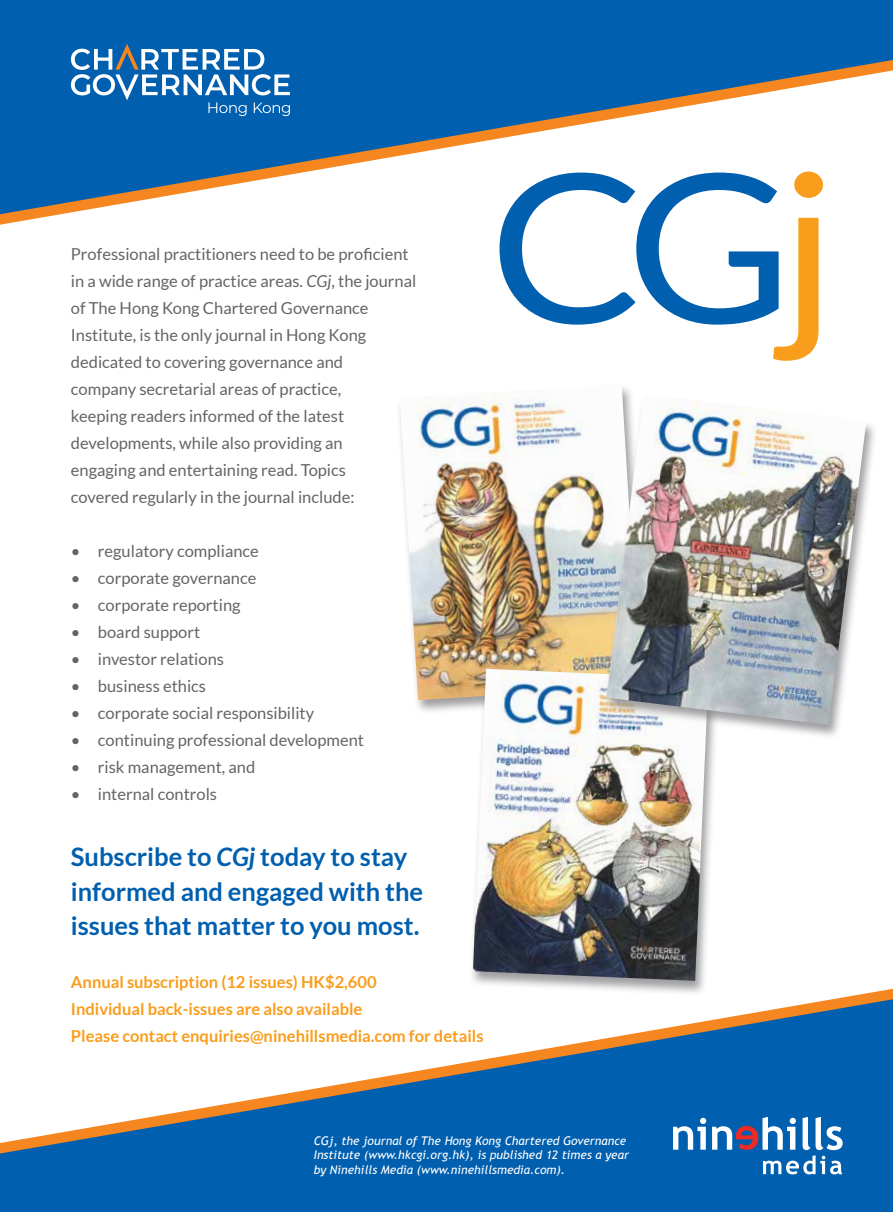
<style>
.page{position:relative;width:893px;height:1212px;background:#fff}
.page>*{position:absolute;margin:0;border:0;box-sizing:border-box;transform-origin:0 0}
.t1{font:700 25.5px/34.5px "Lato";color:#005fae}
.t2{font:16.5px/27px "Lato";color:#636466}
.t3{font:700 16.5px/27px "Lato";color:#f99d1c}
.t4{font:italic 12px/14.4px "Trebuchet MS";color:#fff}
.s1{font-style:italic}
</style>
<div class="page">
<svg style="left:499px;top:225px;width:320px;height:136px"></svg>
<svg style="left:0;top:999px;width:893px;height:213px;fill:#005fae"></svg>
<svg style="left:0;top:214px;width:819px;height:11px"></svg>
<svg style="left:0;top:0;width:893px;height:214px;fill:#005fae"></svg>
<div style="left:396px;top:383px;width:256px;height:332px;background:#807f83;opacity:.75"></div>
<img style="left:400px;top:384px;width:240px;height:316px">
<div style="left:469px;top:668px;width:251px;height:328px;background:#807f83;opacity:.75"></div>
<img style="left:473px;top:669px;width:235px;height:312px">
<div style="left:603px;top:394px;width:275px;height:346px;background:#807f83;opacity:.75"></div>
<img style="left:606px;top:394px;width:260px;height:331px">
<svg style="left:71px;top:44px;width:219px;height:72px"></svg>
<svg style="left:673px;top:1117px;width:170px;height:57px"></svg>
<svg style="left:888px;top:1208px;width:5px;height:4px"></svg>
<p class="t2" style="left:71px;top:240px;width:347px">Professional practitioners need to be proficient in a wide range of practice areas. <span class="s1">CGj</span>, the journal of The Hong Kong Chartered Governance Institute, is the only journal in Hong Kong dedicated to covering governance and<br>company secretarial areas of practice,<br>keeping readers informed of the latest developments, while also providing an<br>engaging and entertaining read. Topics<br>covered regularly in the journal include:</p>
<p class="t2" style="left:71px;top:537px;width:189px">• regulatory compliance</p>
<p class="t2" style="left:71px;top:564px;width:187px">• corporate governance</p>
<p class="t2" style="left:71px;top:591px;width:171px">• corporate reporting</p>
<p class="t2" style="left:71px;top:618px;width:131px">• board support</p>
<p class="t2" style="left:71px;top:645px;width:155px">• investor relations</p>
<p class="t2" style="left:71px;top:672px;width:137px">• business ethics</p>
<p class="t2" style="left:71px;top:699px;width:245px">• corporate social responsibility</p>
<p class="t2" style="left:71px;top:726px;width:295px">• continuing professional development</p>
<p class="t2" style="left:71px;top:753px;width:186px">• risk management, and</p>
<p class="t2" style="left:71px;top:780px;width:148px">• internal controls</p>
<h1 class="t1" style="left:71px;top:839px;width:354px">Subscribe to <span class="s1">CGj</span> today to stay informed and engaged with the issues that matter to you most.</h1>
<p class="t3" style="left:71px;top:968px;width:414px">Annual subscription (12 issues) HK$2,600<br>Individual back-issues are also available<br>Please contact enquiries@ninehillsmedia.com for details</p>
<p class="t4" style="left:314px;top:1134px;width:317px">CGj, the journal of The Hong Kong Chartered Governance<br>Institute (www.hkcgi.org.hk), is published 12 times a year by Ninehills Media (www.ninehillsmedia.com).</p>
</div>
